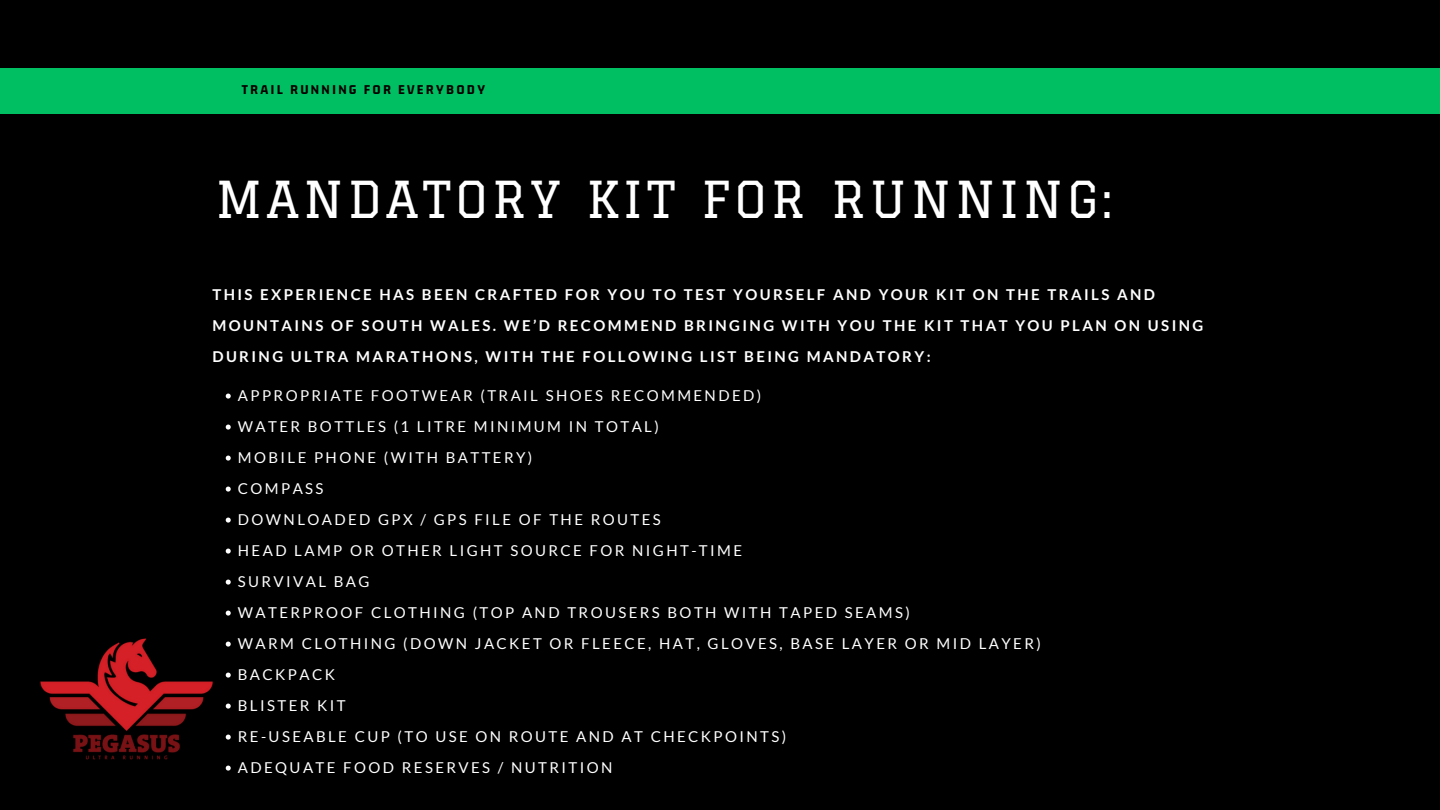
<style>
.page{position:relative;width:1440px;height:810px;background:#000}
.page>*{position:absolute;margin:0;border:0;box-sizing:border-box;transform-origin:0 0}
.t1{font:49.8px "Graduate";letter-spacing:.08em;color:#fff}
.t2{font:15px/31px "Lato";letter-spacing:.16em;color:#fff}
.t3{font:700 15px/31px "Lato";letter-spacing:.16em;color:#fff}
.t4{font:800 14.2px "Gemunu Libre";letter-spacing:.16em;color:#000}
</style>
<div class="page">
<div style="left:0;top:68px;width:1440px;height:46px;background:#00bf63"></div>
<svg style="left:226px;top:394px;width:5px;height:5px"></svg>
<svg style="left:226px;top:425px;width:5px;height:5px"></svg>
<svg style="left:226px;top:456px;width:5px;height:5px"></svg>
<svg style="left:226px;top:487px;width:5px;height:5px"></svg>
<svg style="left:226px;top:518px;width:5px;height:5px"></svg>
<svg style="left:226px;top:549px;width:5px;height:5px"></svg>
<svg style="left:226px;top:580px;width:5px;height:5px"></svg>
<svg style="left:226px;top:611px;width:5px;height:5px"></svg>
<img style="left:40px;top:638px;width:191px;height:133px">
<p class="t4" style="left:242px;top:82px;width:245px">TRAIL RUNNING FOR EVERYBODY</p>
<h1 class="t1" style="left:215px;top:170px;width:898px">MANDATORY KIT FOR RUNNING:</h1>
<p class="t3" style="left:212px;top:279px;width:993px">THIS EXPERIENCE HAS BEEN CRAFTED FOR YOU TO TEST YOURSELF AND YOUR KIT ON THE TRAILS AND<br>MOUNTAINS OF SOUTH WALES. WE’D RECOMMEND BRINGING WITH YOU THE KIT THAT YOU PLAN ON USING<br>DURING ULTRA MARATHONS, WITH THE FOLLOWING LIST BEING MANDATORY:</p>
<p class="t2" style="left:238px;top:380px;width:805px">APPROPRIATE FOOTWEAR (TRAIL SHOES RECOMMENDED)<br>WATER BOTTLES (1 LITRE MINIMUM IN TOTAL)<br>MOBILE PHONE (WITH BATTERY)<br>COMPASS<br>DOWNLOADED GPX / GPS FILE OF THE ROUTES<br>HEAD LAMP OR OTHER LIGHT SOURCE FOR NIGHT-TIME<br>SURVIVAL BAG<br>WATERPROOF CLOTHING (TOP AND TROUSERS BOTH WITH TAPED SEAMS)<br>WARM CLOTHING (DOWN JACKET OR FLEECE, HAT, GLOVES, BASE LAYER OR MID LAYER)<br>BACKPACK<br>BLISTER KIT<br>RE-USEABLE CUP (TO USE ON ROUTE AND AT CHECKPOINTS)<br>ADEQUATE FOOD RESERVES / NUTRITION</p>
</div>
